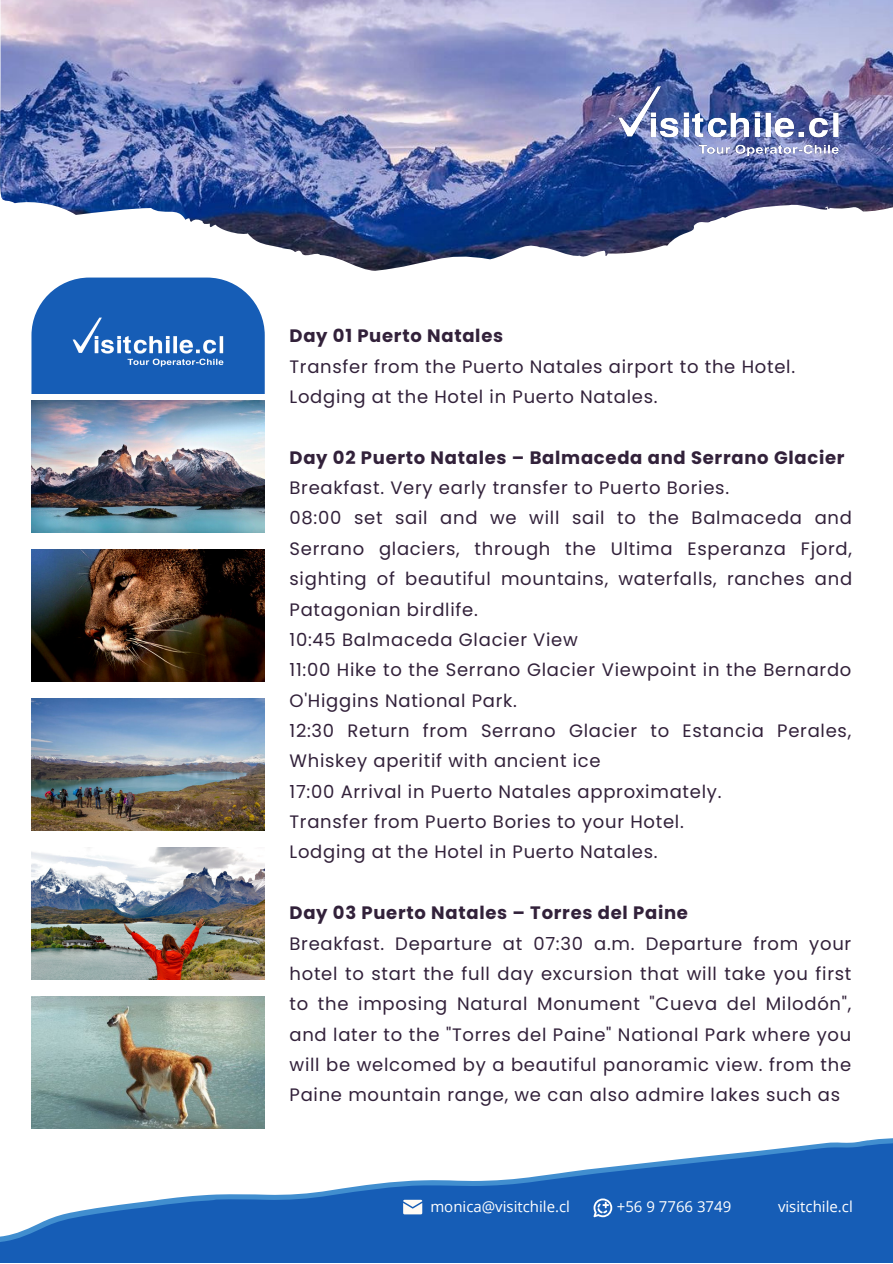
<style>
.page{position:relative;width:893px;height:1264px;background:#fff}
.page>*{position:absolute;margin:0;border:0;box-sizing:border-box;transform-origin:0 0}
.t1{font:18px/30.3px "Poppins";letter-spacing:.04em;color:#32213a}
.t2{font:700 18px "Poppins";letter-spacing:.04em;color:#32213a}
.t3{font:15px "Open Sans";color:#fff}
</style>
<div class="page">
<img style="left:31px;top:698px;width:233px;height:132px">
<img style="left:31px;top:400px;width:233px;height:132px">
<img style="left:31px;top:549px;width:233px;height:132px">
<img style="left:31px;top:847px;width:233px;height:132px">
<img style="left:31px;top:996px;width:233px;height:132px">
<svg style="left:0;top:1138px;width:892px;height:124px;fill:#165db6"></svg>
<svg style="left:403px;top:1199px;width:19px;height:15px"></svg>
<svg style="left:593px;top:1198px;width:19px;height:19px"></svg>
<img style="left:0;top:0;width:892px;height:271px">
<img style="left:598px;top:74px;width:261px;height:94px">
<svg style="left:31px;top:277px;width:234px;height:117px;background:#2e6dbd"></svg>
<img style="left:58px;top:309px;width:179px;height:65px">
<p class="t2" style="left:289px;top:323px;width:215px">Day 01 Puerto Natales</p>
<p class="t1" style="left:289px;top:351px;width:507px">Transfer from the Puerto Natales airport to the Hotel.<br>Lodging at the Hotel in Puerto Natales.</p>
<p class="t2" style="left:289px;top:445px;width:556px">Day 02 Puerto Natales – Balmaceda and Serrano Glacier</p>
<p class="t1" style="left:289px;top:472px;width:564px">Breakfast. Very early transfer to Puerto Bories.<br>08:00 set sail and we will sail to the Balmaceda and Serrano glaciers, through the Ultima Esperanza Fjord, sighting of beautiful mountains, waterfalls, ranches and Patagonian birdlife.<br>10:45 Balmaceda Glacier View<br>11:00 Hike to the Serrano Glacier Viewpoint in the Bernardo O'Higgins National Park.<br>12:30 Return from Serrano Glacier to Estancia Perales, Whiskey aperitif with ancient ice<br>17:00 Arrival in Puerto Natales approximately.<br>Transfer from Puerto Bories to your Hotel.<br>Lodging at the Hotel in Puerto Natales.</p>
<p class="t2" style="left:289px;top:900px;width:400px">Day 03 Puerto Natales – Torres del Paine</p>
<p class="t1" style="left:289px;top:928px;width:563px;text-align:justify">Breakfast. Departure at 07:30 a.m. Departure from your hotel to start the full day excursion that will take you first to the imposing Natural Monument "Cueva del Milodón", and later to the "Torres del Paine" National Park where you will be welcomed by a beautiful panoramic view. from the Paine mountain range, we can also admire lakes such as</p>
<p class="t3" style="left:444px;top:1195px;width:127px">onica@visitchile.cl</p>
<p class="t3" style="left:616px;top:1195px;width:116px">+56 9 7766 3749</p>
<p class="t3" style="left:778px;top:1195px;width:76px">visitchile.cl</p>
<p class="t3" style="left:395px;top:1200px;width:165px">monimca@visitchile.cl |</p>
<p class="t3" style="left:578px;top:1200px;width:140px">+56 9 7766 3749 |</p>
</div>
